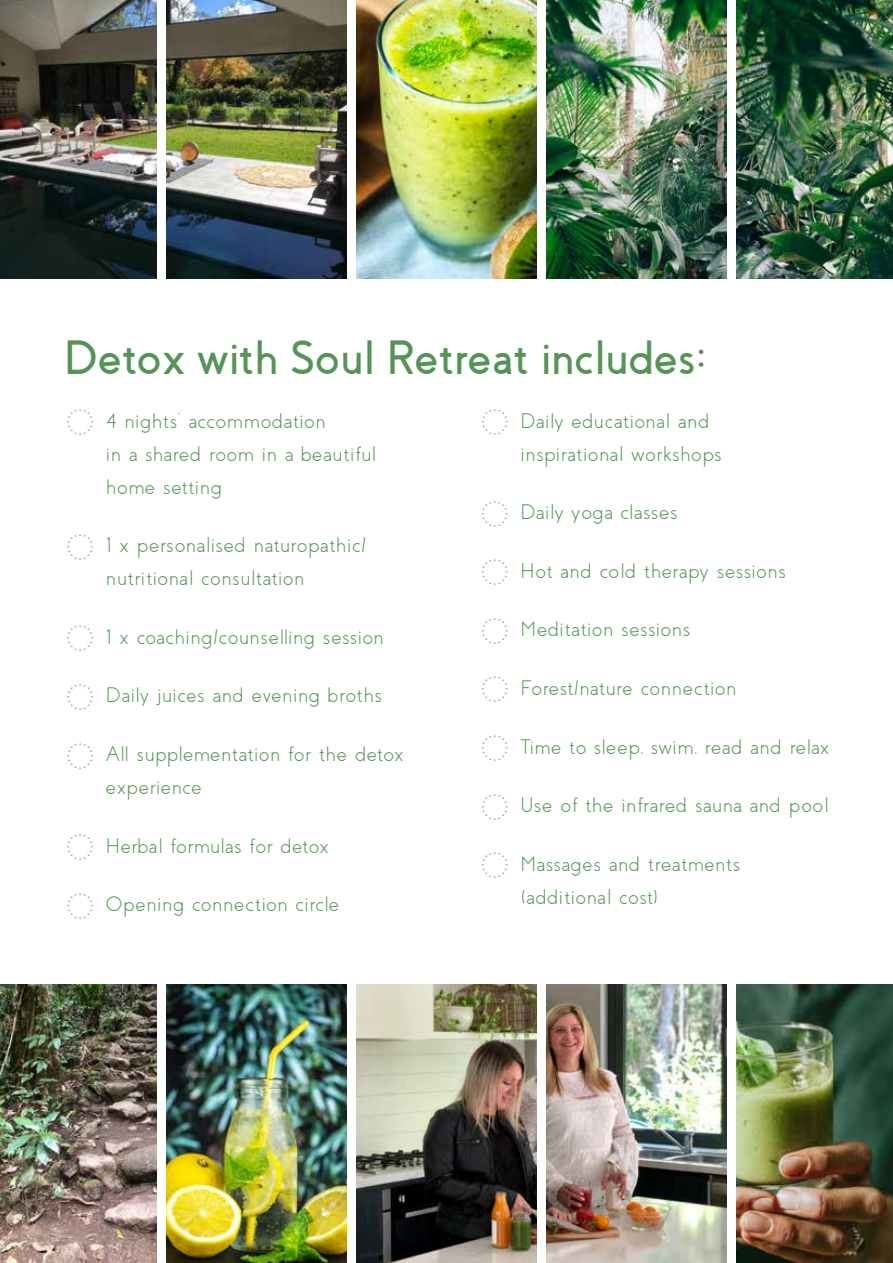
<style>
.page{position:relative;width:893px;height:1263px;background:#fff}
.page>*{position:absolute;margin:0;border:0;box-sizing:border-box;transform-origin:0 0}
.t1{font:100 49.5px "Lato";color:#81af80}
.t2{font:700 48px "Coves";color:#549556}
.t3{font:300 21px/33px "Coves";letter-spacing:.04em;color:#549556}
.t4{font:300 21px/33px "Coves";letter-spacing:.06em;color:#549556}
.t5{font:300 21px/33px "Coves";letter-spacing:.065em;color:#549556}
</style>
<div class="page">
<img style="left:0;top:0;width:157px;height:279px">
<img style="left:167px;top:0;width:180px;height:279px">
<img style="left:356px;top:0;width:180px;height:279px">
<img style="left:546px;top:0;width:180px;height:279px">
<img style="left:736px;top:0;width:157px;height:279px">
<img style="left:0;top:984px;width:157px;height:279px">
<img style="left:167px;top:984px;width:180px;height:279px">
<img style="left:356px;top:984px;width:180px;height:279px">
<img style="left:546px;top:984px;width:180px;height:279px">
<img style="left:736px;top:984px;width:157px;height:279px">
<h2 class="t2" style="left:64px;top:330px;width:644px">Detox with Soul Retreat includes:</h2>
<h1 class="t1" style="left:64px;top:387px;width:34px">◌</h1>
<p class="t4" style="left:106px;top:404px;width:271px">4 nights’ accommodation<br>in a shared room in a beautiful home setting</p>
<h1 class="t1" style="left:64px;top:511px;width:34px">◌</h1>
<p class="t5" style="left:106px;top:529px;width:262px">1 x personalised naturopathic/ nutritional consultation</p>
<h1 class="t1" style="left:64px;top:603px;width:34px">◌</h1>
<p class="t3" style="left:106px;top:620px;width:279px">1 x coaching/counselling session</p>
<h1 class="t1" style="left:64px;top:661px;width:34px">◌</h1>
<p class="t3" style="left:106px;top:679px;width:277px">Daily juices and evening broths</p>
<h1 class="t1" style="left:64px;top:720px;width:34px">◌</h1>
<p class="t3" style="left:106px;top:737px;width:298px">All supplementation for the detox experience</p>
<h1 class="t1" style="left:64px;top:811px;width:34px">◌</h1>
<p class="t3" style="left:106px;top:829px;width:224px">Herbal formulas for detox</p>
<h1 class="t1" style="left:64px;top:870px;width:34px">◌</h1>
<p class="t3" style="left:106px;top:888px;width:234px">Opening connection circle</p>
<h1 class="t1" style="left:478px;top:387px;width:34px">◌</h1>
<p class="t3" style="left:521px;top:404px;width:202px">Daily educational and inspirational workshops</p>
<h1 class="t1" style="left:478px;top:478px;width:34px">◌</h1>
<p class="t3" style="left:521px;top:496px;width:158px">Daily yoga classes</p>
<h1 class="t1" style="left:478px;top:537px;width:34px">◌</h1>
<p class="t4" style="left:521px;top:554px;width:266px">Hot and cold therapy sessions</p>
<h1 class="t1" style="left:478px;top:595px;width:34px">◌</h1>
<p class="t4" style="left:521px;top:613px;width:171px">Meditation sessions</p>
<h1 class="t1" style="left:478px;top:654px;width:34px">◌</h1>
<p class="t4" style="left:521px;top:671px;width:217px">Forest/nature connection</p>
<h1 class="t1" style="left:478px;top:712px;width:34px">◌</h1>
<p class="t3" style="left:521px;top:730px;width:310px">Time to sleep, swim, read and relax</p>
<h1 class="t1" style="left:478px;top:771px;width:34px">◌</h1>
<p class="t4" style="left:521px;top:789px;width:309px">Use of the infrared sauna and pool</p>
<h1 class="t1" style="left:478px;top:829px;width:34px">◌</h1>
<p class="t4" style="left:521px;top:847px;width:221px">Massages and treatments (additional cost)</p>
</div>
